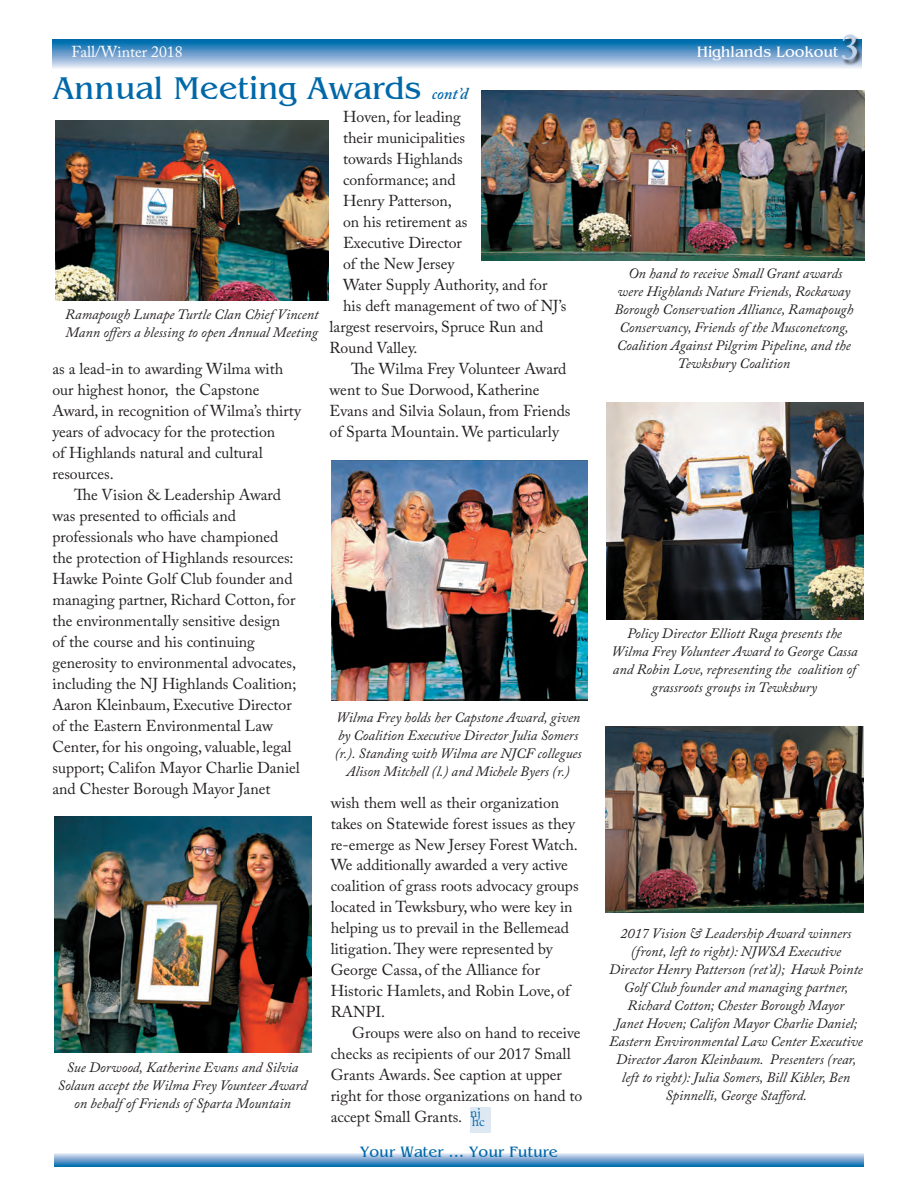
<style>
.page{position:relative;width:918px;height:1188px;background:#fff}
.page>*{position:absolute;margin:0;border:0;box-sizing:border-box;transform-origin:0 0}
.t1{font:600 36px "Adobe Caslon Pro";color:#c2d3e9}
.t2{font:33px "Benguiat";color:#0068a9}
.t3{font:15.75px/21px "Adobe Caslon Pro";color:#231f20}
.t4{font:15.75px "Benguiat";color:#0068a9}
.t5{font:15.75px "Benguiat";color:#fff}
.t6{font:15.75px "Adobe Caslon Pro";color:#fff}
.t7{font:italic 14.25px/18px "Adobe Caslon Pro";color:#231f20;text-align:center}
.t8{font:13.5px "Adobe Caslon Pro";color:#0068a9}
.s1{font-family:"Adobe Caslon Pro";font-weight:600;font-style:italic;font-size:16.5px}
</style>
<div class="page">
<svg style="left:54px;top:1153px;width:810px;height:14px;background:#71a6cf"></svg>
<div style="left:52px;top:40px;width:810px;height:28px;background:linear-gradient(to bottom,#0062a9,#e0e0f1)"></div>
<div style="left:842px;top:35px;width:21px;height:31px;background:#231f20;opacity:.75"></div>
<img style="left:482px;top:90px;width:382px;height:170px">
<img style="left:331px;top:460px;width:256px;height:241px">
<img style="left:54px;top:817px;width:258px;height:236px">
<img style="left:607px;top:402px;width:257px;height:218px">
<img style="left:606px;top:727px;width:257px;height:186px">
<div style="left:470px;top:1107px;width:21px;height:25px;background:#dee8f3"></div>
<img style="left:56px;top:121px;width:273px;height:180px">
<p class="t6" style="left:71px;top:43px;width:113px">Fall/Winter 2018</p>
<p class="t5" style="left:697px;top:44px;width:143px">Highlands Lookout</p>
<h1 class="t1" style="left:841px;top:26px;width:19px">3</h1>
<h2 class="t2" style="left:52px;top:71px;width:417px">Annual Meeting Awards <span class="s1">cont’d</span></h2>
<p class="t7" style="left:65px;top:305px;width:255px;text-align:left">Ramapough Lunape Turtle Clan Chief Vincent<br>Mann offers a blessing to open Annual Meeting</p>
<p class="t3" style="left:52px;top:359px;width:250px">as a lead-in to awarding Wilma with our highest honor, the Capstone<br>Award, in recognition of Wilma’s thirty years of advocacy for the protection<br>of Highlands natural and cultural resources.</p>
<p class="t3" style="left:52px;top:485px;width:249px;text-indent:22px">The Vision &amp; Leadership Award was presented to officials and professionals who have championed the protection of Highlands resources:<br>Hawke Pointe Golf Club founder and managing partner, Richard Cotton, for the environmentally sensitive design<br>of the course and his continuing generosity to environmental advocates, including the NJ Highlands Coalition; Aaron Kleinbaum, Executive Director of the Eastern Environmental Law Center, for his ongoing, valuable, legal support; Califon Mayor Charlie Daniel and Chester Borough Mayor Janet</p>
<p class="t7" style="left:58px;top:1058px;width:251px">Sue Dorwood, Katherine Evans and Silvia<br>Solaun accept the Wilma Frey Vounteer Award on behalf of Friends of Sparta Mountain</p>
<p class="t3" style="left:343px;top:106px;width:119px">Hoven, for leading</p>
<p class="t3" style="left:343px;top:127px;width:123px">their municipalities</p>
<p class="t3" style="left:343px;top:148px;width:121px">towards Highlands</p>
<p class="t3" style="left:343px;top:169px;width:114px">conformance; and</p>
<p class="t3" style="left:343px;top:190px;width:110px">Henry Patterson,</p>
<p class="t3" style="left:343px;top:211px;width:126px">on his retirement as</p>
<p class="t3" style="left:343px;top:232px;width:120px">Executive Director</p>
<p class="t3" style="left:343px;top:253px;width:113px">of the New Jersey</p>
<p class="t3" style="left:343px;top:274px;width:206px">Water Supply Authority, and for</p>
<p class="t3" style="left:343px;top:295px;width:225px">his deft management of two of NJ’s</p>
<p class="t3" style="left:330px;top:316px;width:215px">largest reservoirs, Spruce Run and</p>
<p class="t3" style="left:330px;top:337px;width:89px">Round Valley.</p>
<p class="t3" style="left:351px;top:358px;width:217px">The Wilma Frey Volunteer Award</p>
<p class="t3" style="left:330px;top:379px;width:212px">went to Sue Dorwood, Katherine</p>
<p class="t3" style="left:330px;top:400px;width:242px">Evans and Silvia Solaun, from Friends</p>
<p class="t3" style="left:330px;top:421px;width:231px">of Sparta Mountain. We particularly</p>
<p class="t7" style="left:335px;top:708px;width:249px">Wilma Frey holds her Capstone Award, given by Coalition Executive Director Julia Somers (r.). Standing with Wilma are NJCF collegues Alison Mitchell (l.) and Michele Byers (r.)</p>
<p class="t3" style="left:331px;top:792px;width:249px">wish them well as their organization takes on Statewide forest issues as they re-emerge as New Jersey Forest Watch.<br>We additionally awarded a very active coalition of grass roots advocacy groups located in Tewksbury, who were key in helping us to prevail in the Bellemead litigation. They were represented by George Cassa, of the Alliance for Historic Hamlets, and Robin Love, of RANPI.</p>
<p class="t3" style="left:331px;top:1023px;width:253px;text-indent:22px">Groups were also on hand to receive checks as recipients of our 2017 Small Grants Awards. See caption at upper right for those organizations on hand to accept Small Grants. <sup>nj</sup></p>
<p class="t8" style="left:472px;top:1114px;width:14px">hc</p>
<p class="t4" style="left:360px;top:1144px;width:199px">Your Water … Your Future</p>
<p class="t7" style="left:614px;top:265px;width:240px">On hand to receive Small Grant awards were Highlands Nature Friends, Rockaway Borough Conservation Alliance, Ramapough Conservancy, Friends of the Musconetcong, Coalition Against Pilgrim Pipeline, and the Tewksbury Coalition</p>
<p class="t7" style="left:611px;top:624px;width:248px">Policy Director Elliott Ruga presents the Wilma Frey Volunteer Award to George Cassa and Robin Love, representing the coalition of grassroots groups in Tewksbury</p>
<p class="t7" style="left:609px;top:924px;width:255px">2017 Vision &amp; Leadership Award winners (front, left to right): NJWSA Executive Director Henry Patterson (ret’d); Hawk Pointe Golf Club founder and managing partner, Richard Cotton; Chester Borough Mayor<br>Janet Hoven; Califon Mayor Charlie Daniel; Eastern Environmental Law Center Executive Director Aaron Kleinbaum. Presenters (rear, left to right): Julia Somers, Bill Kibler, Ben Spinnelli, George Stafford.</p>
</div>
